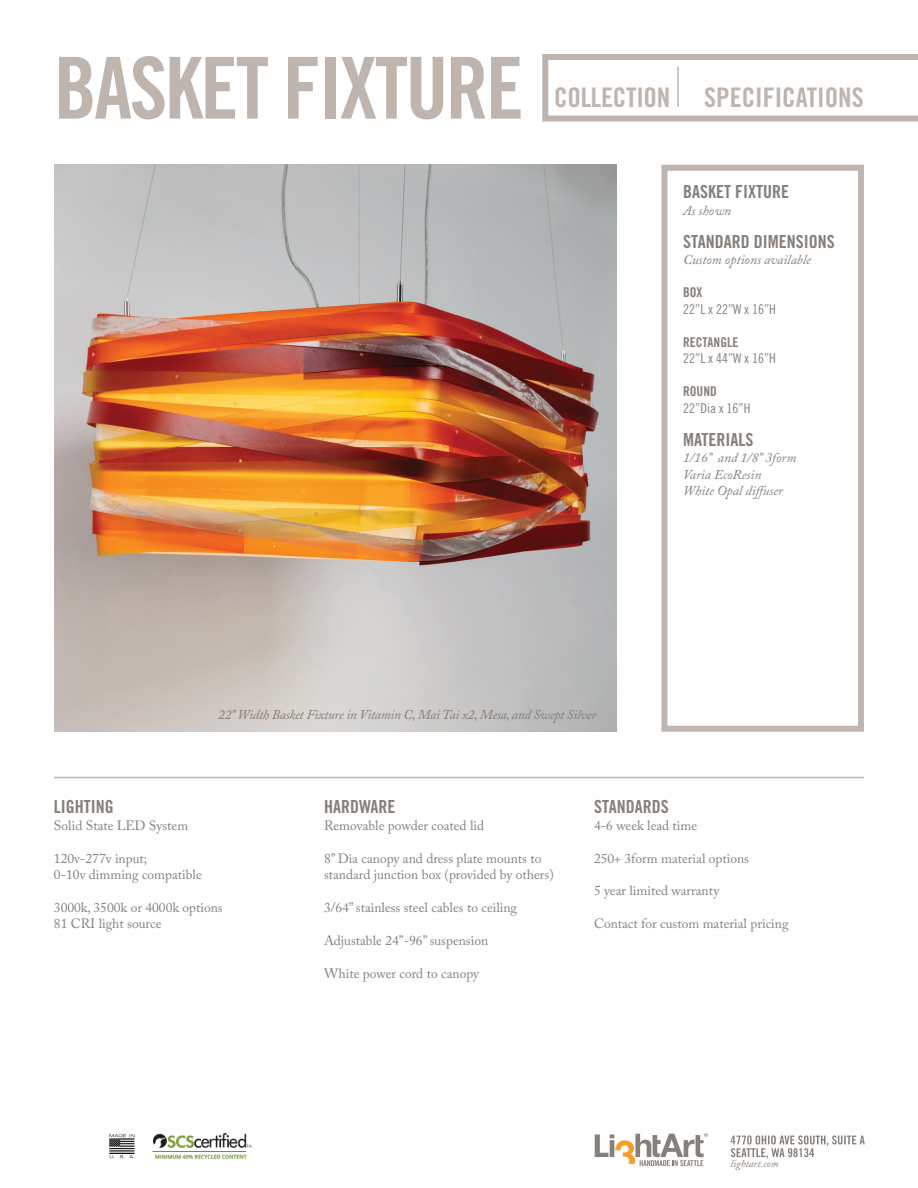
<style>
.page{position:relative;width:918px;height:1188px;background:#fff}
.page>*{position:absolute;margin:0;border:0;box-sizing:border-box;transform-origin:0 0}
.t1{font:85.5px "Trade Gothic LT Std Bd Cn 20";letter-spacing:-.03em;color:#beb5af}
.t2{font:27px "Trade Gothic LT Std Bd Cn 20";color:#beb5af}
.t3{font:18px "Trade Gothic LT Std Bd Cn 20";color:#867f7a}
.t4{font:13.5px/16.5px "Adobe Caslon Pro";color:#867f7a}
.t5{font:italic 13.5px/16.5px "Adobe Caslon Pro";color:#867f7a}
.t6{font:italic 13.5px "Adobe Caslon Pro";letter-spacing:-.02em;color:#867f7a}
.t7{font:13.5px "Trade Gothic LT Std Cn 18";color:#867f7a}
.t8{font:13.5px "Trade Gothic LT Std Bd Cn 20";color:#867f7a}
.t9{font:italic 10.5px "Adobe Caslon Pro";color:#867f7a}
</style>
<div class="page">
<svg style="left:595px;top:1133px;width:113px;height:33px"></svg>
<svg style="left:731px;top:1135px;width:134px;height:24px"></svg>
<img style="left:152px;top:1133px;width:100px;height:26px">
<img style="left:109px;top:1134px;width:26px;height:25px">
<svg style="left:542px;top:54px;width:376px;height:68px"></svg>
<div style="left:662px;top:165px;width:202px;height:567px;border:6px solid #beb5af"></div>
<img style="left:54px;top:165px;width:562px;height:567px">
<hr style="left:54px;top:777px;width:810px;height:1px;background:#beb5af">
<h1 class="t1" style="left:54px;top:36px;width:471px">BASKET FIXTURE</h1>
<h2 class="t2" style="left:554px;top:81px;width:118px">COLLECTION</h2>
<h2 class="t2" style="left:704px;top:81px;width:161px">SPECIFICATIONS</h2>
<h3 class="t3" style="left:683px;top:181px;width:107px">BASKET FIXTURE</h3>
<p class="t5" style="left:683px;top:202px;width:50px">As shown</p>
<h3 class="t3" style="left:683px;top:230px;width:153px">STANDARD DIMENSIONS</h3>
<p class="t5" style="left:683px;top:251px;width:129px">Custom options available</p>
<p class="t8" style="left:683px;top:284px;width:21px">BOX</p>
<p class="t7" style="left:683px;top:301px;width:94px">22”L x 22”W x 16”H</p>
<p class="t8" style="left:683px;top:334px;width:57px">RECTANGLE</p>
<p class="t7" style="left:683px;top:350px;width:94px">22”L x 44”W x 16”H</p>
<p class="t8" style="left:683px;top:383px;width:35px">ROUND</p>
<p class="t7" style="left:683px;top:400px;width:69px">22”Dia x 16”H</p>
<h3 class="t3" style="left:683px;top:428px;width:72px">MATERIALS</h3>
<p class="t5" style="left:683px;top:449px;width:115px">1/16” and 1/8” 3form<br>Varia EcoResin<br>White Opal diffuser</p>
<p class="t6" style="left:218px;top:706px;width:379px">22” Width Basket Fixture in Vitamin C, Mai Tai x2, Mesa, and Swept Silver</p>
<h3 class="t3" style="left:54px;top:796px;width:62px">LIGHTING</h3>
<p class="t4" style="left:54px;top:817px;width:136px">Solid State LED System</p>
<p class="t4" style="left:54px;top:850px;width:149px">120v-277v input;<br>0-10v dimming compatible</p>
<p class="t4" style="left:54px;top:899px;width:170px">3000k, 3500k or 4000k options<br>81 CRI light source</p>
<h3 class="t3" style="left:324px;top:796px;width:73px">HARDWARE</h3>
<p class="t4" style="left:324px;top:817px;width:162px">Removable powder coated lid</p>
<p class="t4" style="left:324px;top:850px;width:231px">8” Dia canopy and dress plate mounts to standard junction box (provided by others)</p>
<p class="t4" style="left:324px;top:899px;width:195px">3/64” stainless steel cables to ceiling</p>
<p class="t4" style="left:324px;top:932px;width:166px">Adjustable 24”-96” suspension</p>
<p class="t4" style="left:324px;top:965px;width:157px">White power cord to canopy</p>
<h3 class="t3" style="left:594px;top:796px;width:76px">STANDARDS</h3>
<p class="t4" style="left:594px;top:817px;width:105px">4-6 week lead time</p>
<p class="t4" style="left:594px;top:850px;width:157px">250+ 3form material options</p>
<p class="t4" style="left:594px;top:883px;width:127px">5 year limited warranty</p>
<p class="t4" style="left:594px;top:916px;width:196px">Contact for custom material pricing</p>
<p class="t9" style="left:731px;top:1157px;width:49px">lightart.com</p>
</div>
